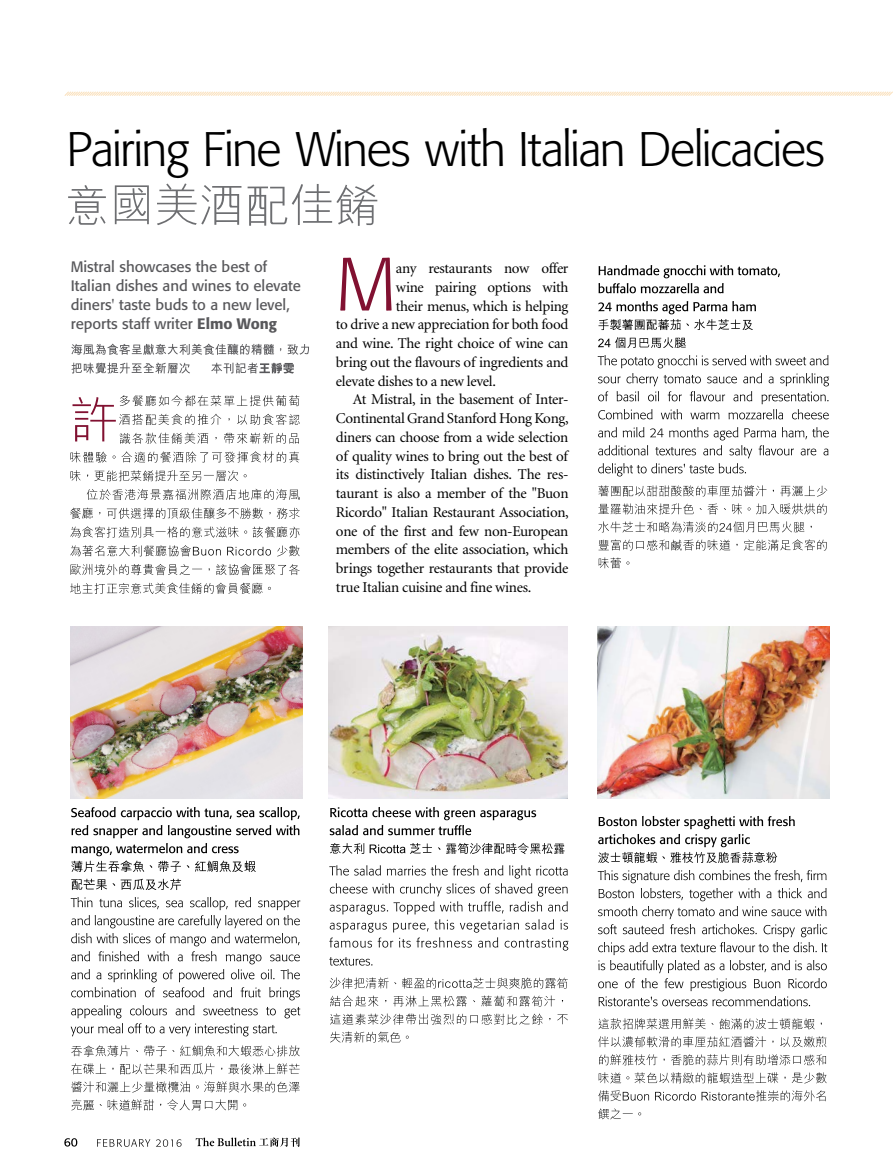
<style>
.page{position:relative;width:893px;height:1170px;background:#fff}
.page>*{position:absolute;margin:0;border:0;box-sizing:border-box;transform-origin:0 0}
.t1{font:300 74.7px "Formata";color:#811131}
.t2{font:300 48px "Formata";letter-spacing:-.03em;color:#000}
.t3{font:15px "Minion";letter-spacing:-.02em;color:#000}
.t4{font:15px/18.8px "Formata";color:#58585b}
.s1{font-weight:500}
</style>
<div class="page">
<svg style="left:64px;top:91px;width:829px;height:5px"></svg>
<svg style="left:64px;top:1137px;width:236px;height:9px"></svg>
<svg style="left:330px;top:1031px;width:79px;height:11px"></svg>
<svg style="left:330px;top:1013px;width:238px;height:11px"></svg>
<svg style="left:330px;top:995px;width:233px;height:11px"></svg>
<svg style="left:330px;top:977px;width:238px;height:11px"></svg>
<svg style="left:329px;top:957px;width:43px;height:8px"></svg>
<svg style="left:329px;top:865px;width:239px;height:85px"></svg>
<svg style="left:330px;top:843px;width:235px;height:11px"></svg>
<svg style="left:330px;top:807px;width:206px;height:28px"></svg>
<img style="left:329px;top:626px;width:239px;height:172px">
<svg style="left:598px;top:1108px;width:43px;height:11px"></svg>
<svg style="left:598px;top:1090px;width:228px;height:11px"></svg>
<svg style="left:599px;top:1072px;width:228px;height:11px"></svg>
<svg style="left:599px;top:1054px;width:227px;height:11px"></svg>
<svg style="left:598px;top:1036px;width:228px;height:11px"></svg>
<svg style="left:598px;top:1018px;width:224px;height:11px"></svg>
<svg style="left:598px;top:870px;width:229px;height:136px"></svg>
<svg style="left:598px;top:815px;width:197px;height:48px"></svg>
<img style="left:598px;top:626px;width:231px;height:172px">
<img style="left:71px;top:626px;width:231px;height:172px">
<svg style="left:599px;top:557px;width:30px;height:11px"></svg>
<svg style="left:598px;top:539px;width:229px;height:11px"></svg>
<svg style="left:598px;top:521px;width:214px;height:11px"></svg>
<svg style="left:598px;top:503px;width:229px;height:11px"></svg>
<svg style="left:598px;top:485px;width:229px;height:11px"></svg>
<svg style="left:598px;top:427px;width:231px;height:49px"></svg>
<svg style="left:598px;top:355px;width:231px;height:64px"></svg>
<svg style="left:598px;top:337px;width:88px;height:11px"></svg>
<svg style="left:598px;top:301px;width:158px;height:29px"></svg>
<svg style="left:598px;top:265px;width:182px;height:28px"></svg>
<svg style="left:71px;top:1099px;width:175px;height:11px"></svg>
<svg style="left:71px;top:1081px;width:229px;height:11px"></svg>
<svg style="left:71px;top:1063px;width:229px;height:11px"></svg>
<svg style="left:71px;top:1045px;width:229px;height:11px"></svg>
<svg style="left:71px;top:897px;width:229px;height:139px"></svg>
<svg style="left:71px;top:878px;width:110px;height:12px"></svg>
<svg style="left:71px;top:807px;width:229px;height:65px"></svg>
<svg style="left:70px;top:582px;width:201px;height:12px"></svg>
<svg style="left:71px;top:564px;width:229px;height:11px"></svg>
<svg style="left:70px;top:545px;width:230px;height:11px"></svg>
<svg style="left:70px;top:526px;width:230px;height:11px"></svg>
<svg style="left:70px;top:507px;width:230px;height:12px"></svg>
<svg style="left:87px;top:488px;width:213px;height:12px"></svg>
<svg style="left:70px;top:470px;width:177px;height:11px"></svg>
<svg style="left:70px;top:451px;width:229px;height:11px"></svg>
<svg style="left:73px;top:395px;width:227px;height:49px"></svg>
<svg style="left:68px;top:183px;width:309px;height:43px"></svg>
<svg style="left:71px;top:362px;width:223px;height:11px"></svg>
<svg style="left:71px;top:343px;width:238px;height:12px"></svg>
<p class="t2" style="left:67px;top:121px;width:760px">Pairing Fine Wines with Italian Delicacies</p>
<p class="t4" style="left:71px;top:257px;width:232px">Mistral showcases the best of<br>Italian dishes and wines to elevate diners' taste buds to a new level, reports staff writer <span class="s1">Elmo Wong</span></p>
<p class="t1" style="left:336px;top:240px;width:62px">M</p>
<p class="t3" style="left:396px;top:261px;width:174px">any restaurants now offer</p>
<p class="t3" style="left:396px;top:279px;width:174px">wine pairing options with</p>
<p class="t3" style="left:396px;top:298px;width:174px">their menus, which is helping</p>
<p class="t3" style="left:336px;top:317px;width:234px">to drive a new appreciation for both food</p>
<p class="t3" style="left:336px;top:336px;width:234px">and wine. The right choice of wine can</p>
<p class="t3" style="left:336px;top:354px;width:234px">bring out the flavours of ingredients and</p>
<p class="t3" style="left:336px;top:373px;width:162px">elevate dishes to a new level.</p>
<p class="t3" style="left:353px;top:392px;width:217px">At Mistral, in the basement of Inter-</p>
<p class="t3" style="left:336px;top:411px;width:234px">Continental Grand Stanford Hong Kong,</p>
<p class="t3" style="left:336px;top:429px;width:234px">diners can choose from a wide selection</p>
<p class="t3" style="left:336px;top:448px;width:234px">of quality wines to bring out the best of</p>
<p class="t3" style="left:336px;top:467px;width:234px">its distinctively Italian dishes. The res-</p>
<p class="t3" style="left:336px;top:486px;width:234px">taurant is also a member of the "Buon</p>
<p class="t3" style="left:336px;top:504px;width:234px">Ricordo" Italian Restaurant Association,</p>
<p class="t3" style="left:336px;top:523px;width:234px">one of the first and few non-European</p>
<p class="t3" style="left:336px;top:542px;width:234px">members of the elite association, which</p>
<p class="t3" style="left:336px;top:561px;width:234px">brings together restaurants that provide</p>
<p class="t3" style="left:336px;top:579px;width:197px">true Italian cuisine and fine wines.</p>
</div>
